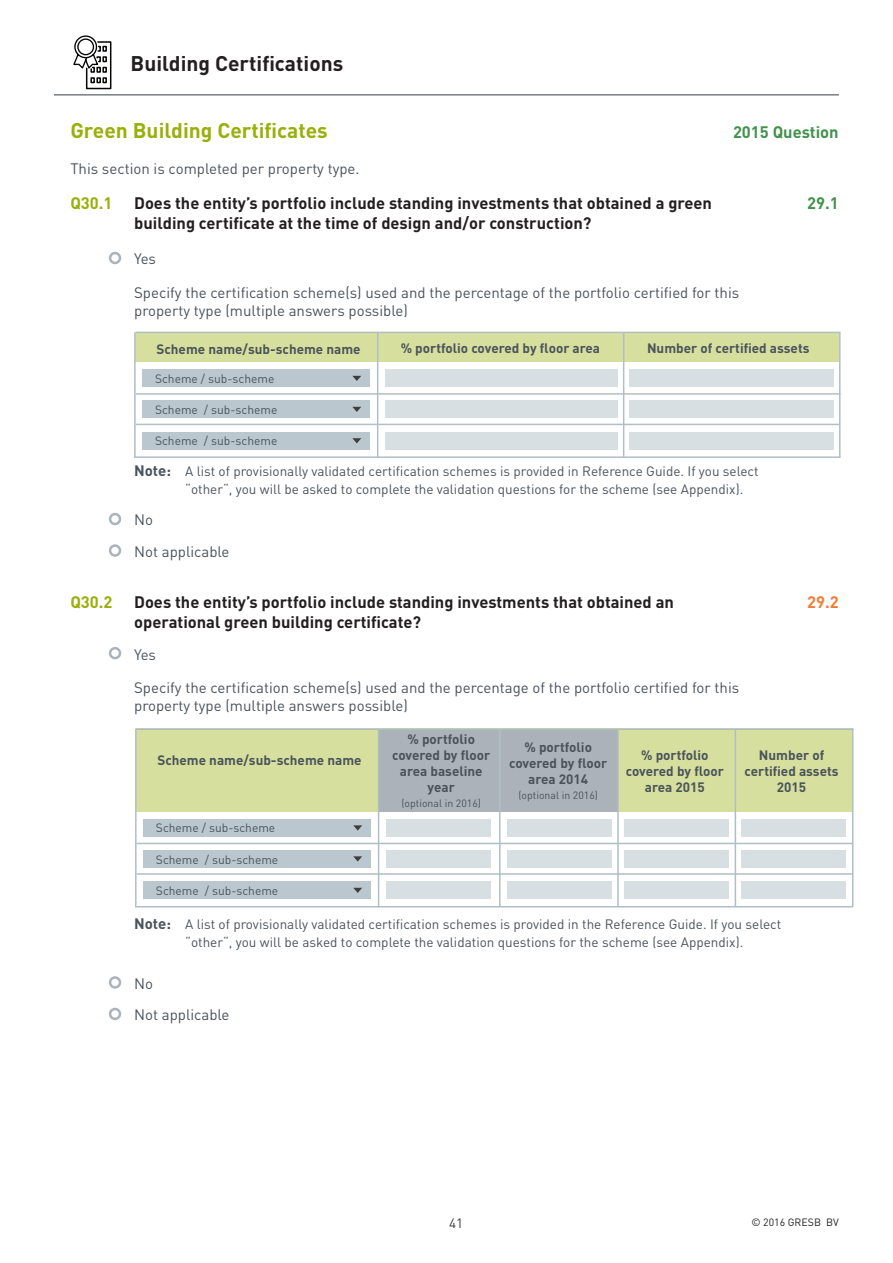
<style>
.page{position:relative;width:893px;height:1263px;background:#fff}
.page>*{position:absolute;margin:0;border:0;box-sizing:border-box;transform-origin:0 0}
.t1{font:700 21px "DIN";color:#98b00a}
.t2{font:700 21px "DIN";color:#231f20}
.t3{font:700 16.5px "DIN";color:#231f20}
.t4{font:700 16.5px "DIN";color:#41924b}
.t5{font:700 16.5px "DIN";color:#98b00a}
.t6{font:700 16.5px "DIN";color:#f07e36}
.t7{font:15px/18px "DIN";color:#4a535b}
.t8{font:13.5px/18px "DIN";color:#4a535b}
.t9{font:700 13.5px/15.8px "DIN";color:#4a535b;text-align:center}
.t10{font:13.5px "DIN";color:#3e3d40}
.t11{font:12px "DIN";color:#4a535b}
.t12{font:10.5px "DIN";color:#4a535b}
.t13{font:10.5px "DIN";color:#231f20}
.s1{font-weight:700;font-size:15px}
</style>
<div class="page">
<svg style="left:109px;top:252px;width:12px;height:12px"></svg>
<hr style="left:134px;top:456px;width:706px;height:2px;background:#b0bec5">
<div style="left:136px;top:332px;width:703px;height:30px;background:#d6df9d"></div>
<hr style="left:136px;top:393px;width:704px;height:2px;background:#b0bec5">
<hr style="left:136px;top:332px;width:704px;height:1px;background:#b0bec5">
<hr style="left:136px;top:424px;width:704px;height:1px;background:#b0bec5">
<hr style="left:377px;top:332px;width:1px;height:125px;background:#b0bec5">
<div style="left:142px;top:370px;width:228px;height:17px;background:#bbc7ce"></div>
<svg style="left:352px;top:376px;width:9px;height:5px"></svg>
<div style="left:142px;top:401px;width:228px;height:17px;background:#bbc7ce"></div>
<svg style="left:352px;top:407px;width:9px;height:5px"></svg>
<div style="left:142px;top:432px;width:228px;height:17px;background:#bbc7ce"></div>
<svg style="left:352px;top:438px;width:9px;height:5px"></svg>
<hr style="left:623px;top:332px;width:1px;height:125px;background:#b0bec5">
<hr style="left:839px;top:332px;width:1px;height:125px;background:#b0bec5">
<div style="left:385px;top:370px;width:232px;height:17px;background:#d7dfe2"></div>
<div style="left:630px;top:370px;width:204px;height:17px;background:#d7dfe2"></div>
<div style="left:385px;top:400px;width:232px;height:17px;background:#d7dfe2"></div>
<div style="left:630px;top:400px;width:204px;height:17px;background:#d7dfe2"></div>
<div style="left:385px;top:432px;width:232px;height:17px;background:#d7dfe2"></div>
<div style="left:630px;top:432px;width:204px;height:17px;background:#d7dfe2"></div>
<hr style="left:134px;top:332px;width:2px;height:125px;background:#b0bec5">
<svg style="left:109px;top:513px;width:12px;height:12px"></svg>
<svg style="left:109px;top:544px;width:12px;height:13px"></svg>
<svg style="left:109px;top:647px;width:12px;height:12px"></svg>
<svg style="left:109px;top:976px;width:12px;height:13px"></svg>
<svg style="left:109px;top:1008px;width:12px;height:12px"></svg>
<div style="left:137px;top:728px;width:716px;height:84px;background:#d6df9d"></div>
<div style="left:378px;top:729px;width:240px;height:82px;background:#abb2b9"></div>
<hr style="left:135px;top:906px;width:718px;height:1px;background:#b0bec5">
<hr style="left:137px;top:843px;width:716px;height:1px;background:#b0bec5">
<hr style="left:135px;top:728px;width:719px;height:2px;background:#b0bec5">
<hr style="left:137px;top:873px;width:715px;height:2px;background:#b0bec5">
<hr style="left:378px;top:729px;width:1px;height:178px;background:#b0bec5">
<div style="left:143px;top:819px;width:228px;height:17px;background:#bbc7ce"></div>
<svg style="left:353px;top:825px;width:9px;height:5px"></svg>
<div style="left:143px;top:850px;width:228px;height:17px;background:#bbc7ce"></div>
<svg style="left:353px;top:856px;width:9px;height:5px"></svg>
<div style="left:143px;top:882px;width:228px;height:17px;background:#bbc7ce"></div>
<svg style="left:353px;top:888px;width:9px;height:5px"></svg>
<hr style="left:499px;top:729px;width:2px;height:178px;background:#b0bec5">
<hr style="left:617px;top:729px;width:2px;height:178px;background:#b0bec5">
<hr style="left:735px;top:729px;width:1px;height:178px;background:#b0bec5">
<hr style="left:852px;top:729px;width:1px;height:178px;background:#b0bec5">
<div style="left:386px;top:819px;width:105px;height:17px;background:#d7dfe2"></div>
<div style="left:386px;top:850px;width:105px;height:17px;background:#d7dfe2"></div>
<div style="left:386px;top:882px;width:105px;height:17px;background:#d7dfe2"></div>
<div style="left:508px;top:819px;width:104px;height:17px;background:#d7dfe2"></div>
<div style="left:508px;top:850px;width:104px;height:17px;background:#d7dfe2"></div>
<div style="left:508px;top:882px;width:104px;height:17px;background:#d7dfe2"></div>
<div style="left:624px;top:819px;width:105px;height:17px;background:#d7dfe2"></div>
<div style="left:624px;top:850px;width:105px;height:17px;background:#d7dfe2"></div>
<div style="left:624px;top:882px;width:105px;height:17px;background:#d7dfe2"></div>
<div style="left:741px;top:819px;width:105px;height:17px;background:#d7dfe2"></div>
<div style="left:741px;top:850px;width:105px;height:17px;background:#d7dfe2"></div>
<div style="left:741px;top:882px;width:105px;height:17px;background:#d7dfe2"></div>
<hr style="left:135px;top:729px;width:2px;height:178px;background:#b0bec5">
<hr style="left:54px;top:94px;width:785px;height:1px;background:#4a535b">
<svg style="left:73px;top:35px;width:39px;height:55px"></svg>
<h1 class="t2" style="left:131px;top:50px;width:214px">Building Certifications</h1>
<h1 class="t1" style="left:70px;top:117px;width:259px">Green Building Certificates</h1>
<p class="t4" style="left:733px;top:121px;width:107px">2015 Question</p>
<p class="t7" style="left:70px;top:159px;width:291px">This section is completed per property type.</p>
<p class="t5" style="left:70px;top:192px;width:44px">Q30.1</p>
<p class="t3" style="left:134px;top:192px;width:579px">Does the entity’s portfolio include standing investments that obtained a green</p>
<p class="t4" style="left:807px;top:192px;width:33px">29.1</p>
<p class="t3" style="left:134px;top:212px;width:459px">building certificate at the time of design and/or construction?</p>
<p class="t7" style="left:134px;top:250px;width:23px">Yes</p>
<p class="t7" style="left:134px;top:283px;width:607px">Specify the certification scheme(s) used and the percentage of the portfolio certified for this property type (multiple answers possible)</p>
<p class="t9" style="left:401px;top:340px;width:201px">% portfolio covered by floor area</p>
<p class="t11" style="left:155px;top:371px;width:121px">Scheme / sub-scheme</p>
<p class="t11" style="left:155px;top:402px;width:124px">Scheme / sub-scheme</p>
<p class="t11" style="left:155px;top:434px;width:124px">Scheme / sub-scheme</p>
<p class="t9" style="left:157px;top:340px;width:206px">Scheme name/sub-scheme name</p>
<p class="t9" style="left:647px;top:340px;width:164px">Number of certified assets</p>
<p class="t8" style="left:185px;top:462px;width:575px;text-indent:-51px"><span class="s1">Note:</span> A list of provisionally validated certification schemes is provided in Reference Guide. If you select “other“, you will be asked to complete the validation questions for the scheme (see Appendix).</p>
<p class="t7" style="left:134px;top:504px;width:97px;line-height:31.5px">No<br>Not applicable</p>
<p class="t5" style="left:70px;top:591px;width:44px">Q30.2</p>
<p class="t3" style="left:134px;top:591px;width:541px">Does the entity’s portfolio include standing investments that obtained an</p>
<p class="t6" style="left:807px;top:591px;width:33px">29.2</p>
<p class="t3" style="left:134px;top:611px;width:289px">operational green building certificate?</p>
<p class="t7" style="left:134px;top:645px;width:23px">Yes</p>
<p class="t7" style="left:134px;top:679px;width:607px">Specify the certification scheme(s) used and the percentage of the portfolio certified for this property type (multiple answers possible)</p>
<p class="t9" style="left:157px;top:751px;width:206px">Scheme name/sub-scheme name</p>
<p class="t11" style="left:156px;top:820px;width:121px">Scheme / sub-scheme</p>
<p class="t11" style="left:156px;top:852px;width:124px">Scheme / sub-scheme</p>
<p class="t11" style="left:156px;top:883px;width:124px">Scheme / sub-scheme</p>
<p class="t9" style="left:392px;top:731px;width:100px">% portfolio covered by floor area baseline year</p>
<p class="t12" style="left:401px;top:797px;width:81px">(optional in 2016)</p>
<p class="t9" style="left:509px;top:739px;width:100px">% portfolio covered by floor area 2014</p>
<p class="t12" style="left:518px;top:789px;width:81px">(optional in 2016)</p>
<p class="t9" style="left:626px;top:747px;width:100px">% portfolio covered by floor area 2015</p>
<p class="t9" style="left:745px;top:747px;width:96px">Number of certified assets<br>2015</p>
<p class="t8" style="left:185px;top:915px;width:598px;text-indent:-51px"><span class="s1">Note:</span> A list of provisionally validated certification schemes is provided in the Reference Guide. If you select “other“, you will be asked to complete the validation questions for the scheme (see Appendix).</p>
<p class="t7" style="left:134px;top:967px;width:97px;line-height:31.5px">No<br>Not applicable</p>
<p class="t10" style="left:449px;top:1215px;width:16px">41</p>
<p class="t13" style="left:751px;top:1215px;width:89px">© 2016 GRESB BV</p>
</div>
